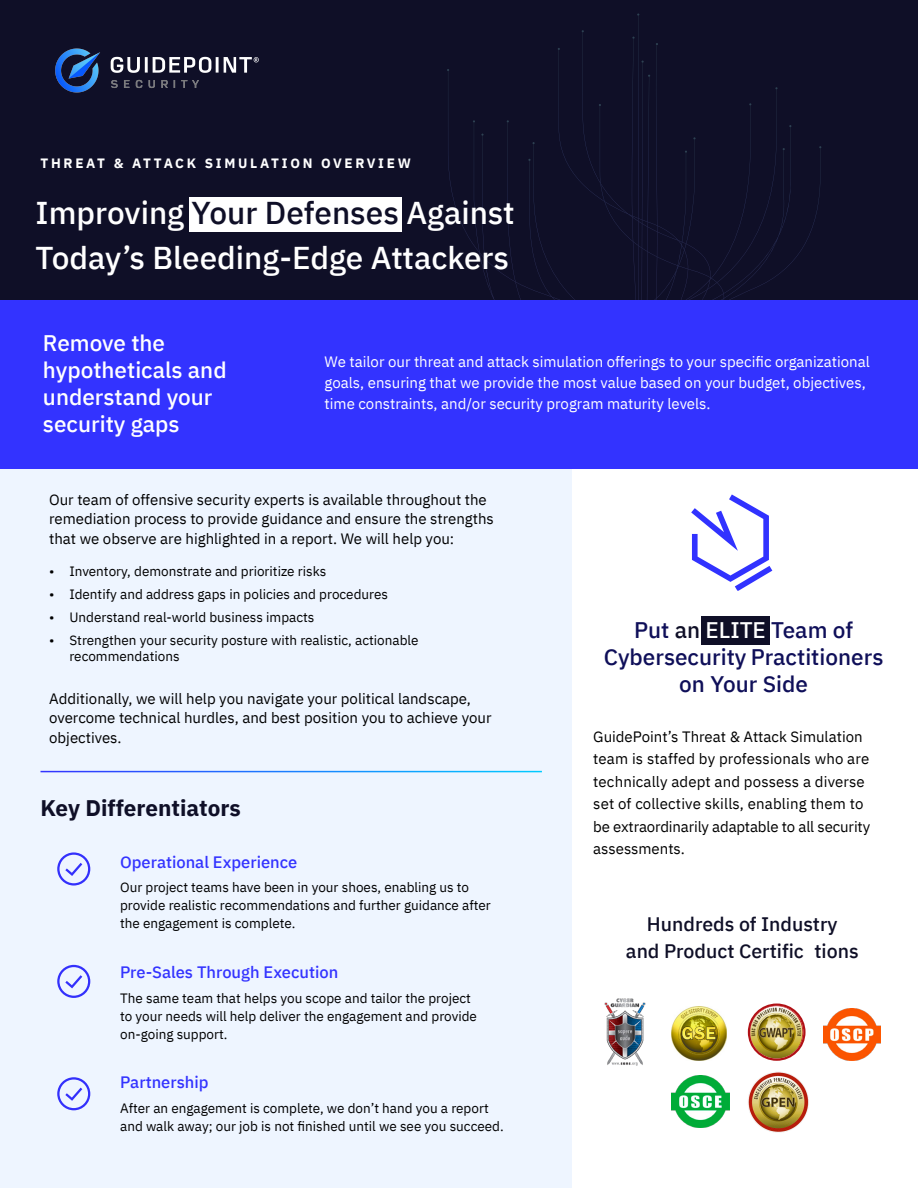
<style>
.page{position:relative;width:918px;height:1188px;background:#fff}
.page>*{position:absolute;margin:0;border:0;box-sizing:border-box;transform-origin:0 0}
.t1{font:500 31.5px "IBM Plex Sans";color:#fff}
.t2{font:500 22.5px/27px "IBM Plex Sans";color:#0f0f59;text-align:center}
.t3{font:500 22.5px/27px "IBM Plex Sans";color:#fff}
.t4{font:700 22.5px "IBM Plex Sans";color:#0f0f27}
.t5{font:500 19.5px "IBM Plex Sans";color:#0f0f27}
.t6{font:500 16.5px "IBM Plex Sans";color:#33f}
.Paragraph_Style_2{font:15px/22.5px "IBM Plex Sans";color:#000}
.Large_Body_Copy_Whit{font:15px/21px "IBM Plex Sans";color:#fff}
.t7{font:13.5px/18px "IBM Plex Sans";color:#000}
.t8{font:700 13.5px "IBM Plex Sans";letter-spacing:.2em;color:#fff}
.s1{color:#0f0f27}
.s2{color:#fff}
</style>
<div class="page">
<div style="left:0;top:464px;width:571px;height:724px;background:#eef5ff"></div>
<div style="left:0;top:0;width:918px;height:305px;background:#0f0f27"></div>
<svg style="left:473px;top:13px;width:348px;height:287px"></svg>
<div style="left:0;top:300px;width:918px;height:169px;background:#33f"></div>
<img style="left:56px;top:48px;width:203px;height:44px">
<div style="left:189px;top:197px;width:212px;height:35px;background:#fff"></div>
<hr style="left:40px;top:771px;width:502px;height:1px;background:#fff">
<svg style="left:57px;top:852px;width:33px;height:34px"></svg>
<svg style="left:57px;top:965px;width:33px;height:33px"></svg>
<svg style="left:57px;top:1077px;width:33px;height:33px"></svg>
<img style="left:672px;top:1006px;width:54px;height:55px">
<img style="left:823px;top:1008px;width:58px;height:52px">
<img style="left:671px;top:1076px;width:58px;height:52px">
<img style="left:604px;top:998px;width:42px;height:68px">
<svg style="left:749px;top:1005px;width:55px;height:55px"></svg>
<img style="left:750px;top:1006px;width:53px;height:53px;border-radius:26px">
<div style="left:748px;top:1004px;width:58px;height:57px;border:2px solid #b11116;border-radius:50%"></div>
<img style="left:748px;top:1072px;width:61px;height:61px">
<div style="left:701px;top:616px;width:69px;height:29px;background:#0f0f27"></div>
<svg style="left:691px;top:494px;width:81px;height:97px"></svg>
<p class="t8" style="left:40px;top:153px;width:372px">THREAT &amp; ATTACK SIMULATION OVERVIEW</p>
<h1 class="t1" style="left:36px;top:188px;width:481px">Improving <span class="s1">Your Defenses</span> Against</h1>
<h1 class="t1" style="left:36px;top:233px;width:475px">Today’s Bleeding-Edge Attackers</h1>
<h2 class="t3" style="left:43px;top:327px;width:185px">Remove the hypotheticals and understand your security gaps</h2>
<p class="Large_Body_Copy_Whit" style="left:325px;top:350px;width:547px">We tailor our threat and attack simulation offerings to your specific organizational goals, ensuring that we provide the most value based on your budget, objectives, time constraints, and/or security program maturity levels.</p>
<p class="Paragraph_Style_2" style="left:49px;top:488px;width:446px;line-height:19.5px">Our team of offensive security experts is available throughout the remediation process to provide guidance and ensure the strengths that we observe are highlighted in a report. We will help you:</p>
<p class="t7" style="left:49px;top:561px;width:279px">• Inventory, demonstrate and prioritize risks</p>
<p class="t7" style="left:49px;top:584px;width:340px">• Identify and address gaps in policies and procedures</p>
<p class="t7" style="left:49px;top:607px;width:267px">• Understand real-world business impacts</p>
<p class="t7" style="left:69px;top:631px;width:351px;line-height:16.2px;text-indent:-20px">• Strengthen your security posture with realistic, actionable recommendations</p>
<p class="Paragraph_Style_2" style="left:49px;top:687px;width:444px;line-height:19.5px">Additionally, we will help you navigate your political landscape, overcome technical hurdles, and best position you to achieve your objectives.</p>
<p class="t4" style="left:40px;top:790px;width:202px">Key Differentiators</p>
<p class="t6" style="left:120px;top:849px;width:179px">Operational Experience</p>
<p class="t7" style="left:120px;top:878px;width:372px">Our project teams have been in your shoes, enabling us to provide realistic recommendations and further guidance after the engagement is complete.</p>
<p class="t6" style="left:120px;top:959px;width:220px">Pre-Sales Through Execution</p>
<p class="t7" style="left:120px;top:988px;width:358px">The same team that helps you scope and tailor the project to your needs will help deliver the engagement and provide on-going support.</p>
<p class="t6" style="left:120px;top:1069px;width:90px">Partnership</p>
<p class="t7" style="left:120px;top:1098px;width:385px">After an engagement is complete, we don’t hand you a report and walk away; our job is not finished until we see you succeed.</p>
<p class="t2" style="left:604px;top:615px;width:281px">Put <span class="s1">an</span> <span class="s2">ELITE</span> Team of<br>Cybersecurity Practitioners on Your Side</p>
<p class="Paragraph_Style_2" style="left:593px;top:724px;width:278px">GuidePoint’s Threat &amp; Attack Simulation team is staffed by professionals who are technically adept and possess a diverse set of collective skills, enabling them to be extraordinarily adaptable to all security assessments.</p>
<h5 class="t5" style="left:647px;top:909px;width:192px">Hundreds of Industry</h5>
<h5 class="t5" style="left:626px;top:936px;width:234px">and Product Certific tions</h5>
</div>
